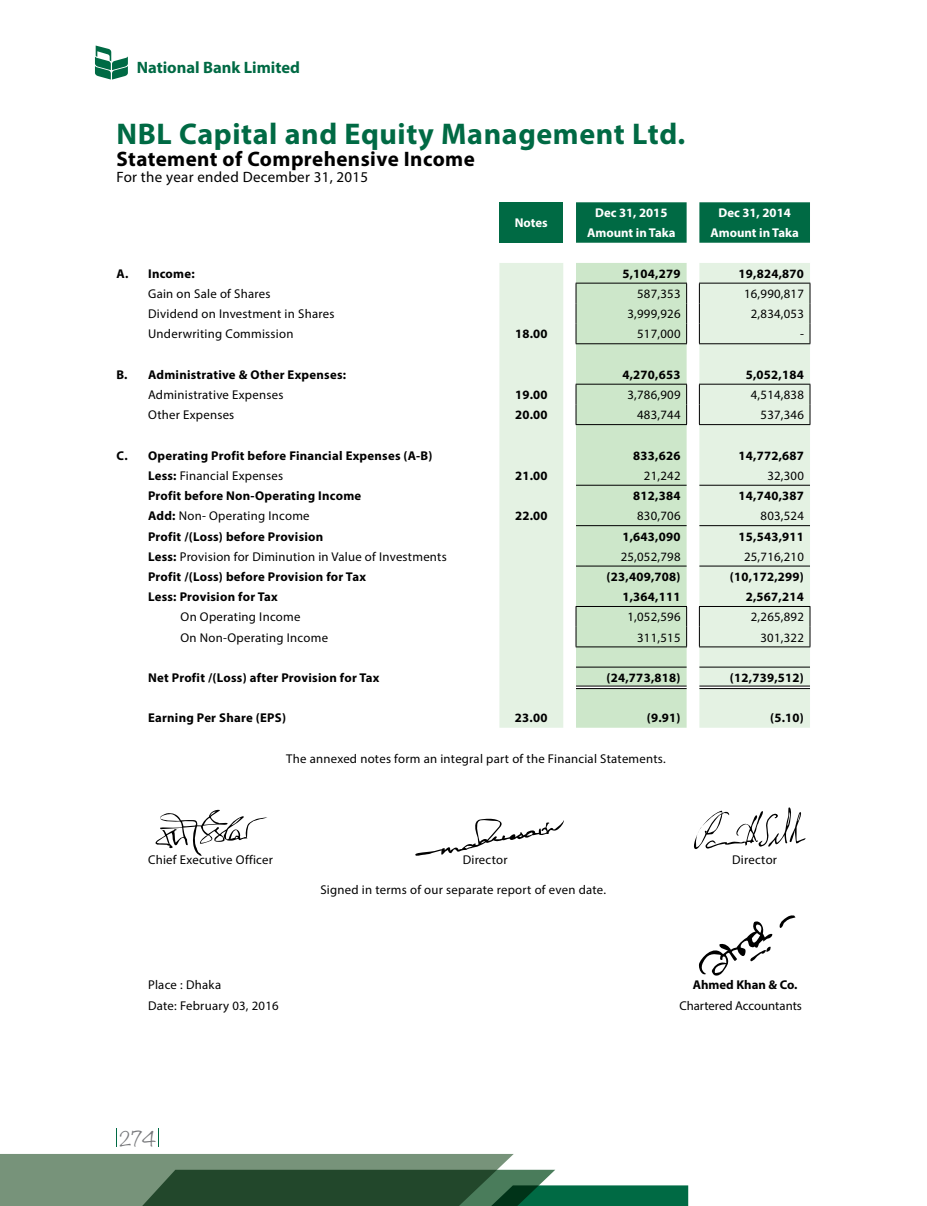
<style>
.page{position:relative;width:927px;height:1206px;background:#fff}
.page>*{position:absolute;margin:0;border:0;box-sizing:border-box;transform-origin:0 0}
.t1{font:700 30px "Myriad Pro";letter-spacing:.02em;color:#006a44}
.t2{font:700 21px "Myriad Pro";letter-spacing:.02em;color:#000}
.t3{font:300 18px "Noteworthy";color:#77787b}
.t4{font:700 16.5px "Myriad Pro";color:#006a44}
.t5{font:15px "Myriad Pro";letter-spacing:.02em;color:#000}
.t6{font:12.75px "Myriad Pro";letter-spacing:.02em;color:#000}
.t7{font:700 12.75px "Myriad Pro";letter-spacing:.02em;color:#000}
.t8{font:700 12.75px "Myriad Pro";color:#fff}
.t9{font:12.75px "Myriad Pro";color:#000}
.t10{font:700 12.75px "Myriad Pro";color:#000}
.s1{font-weight:700}
</style>
<div class="page">
<svg style="left:95px;top:45px;width:33px;height:35px"></svg>
<svg style="left:0;top:1154px;width:688px;height:51px;background:#60836c"></svg>
<svg style="left:158px;top:1128px;width:1px;height:18px"></svg>
<div style="left:499px;top:202px;width:64px;height:41px;background:#006a44"></div>
<svg style="left:576px;top:202px;width:234px;height:41px;background:#117450"></svg>
<svg style="left:499px;top:263px;width:311px;height:464px;background:#e6f2e5"></svg>
<div style="left:576px;top:263px;width:110px;height:464px;background:#cde7ca"></div>
<hr style="left:576px;top:685px;width:110px;height:3px;background:#fff">
<hr style="left:699px;top:685px;width:111px;height:3px;background:#fff">
<hr style="left:575px;top:283px;width:112px;height:1px;background:#000">
<svg style="left:575px;top:283px;width:1px;height:60px"></svg>
<svg style="left:686px;top:283px;width:1px;height:60px"></svg>
<hr style="left:575px;top:343px;width:112px;height:1px;background:#000">
<hr style="left:575px;top:383px;width:112px;height:1px;background:#000">
<svg style="left:575px;top:384px;width:1px;height:40px"></svg>
<svg style="left:686px;top:384px;width:1px;height:40px"></svg>
<hr style="left:575px;top:424px;width:112px;height:1px;background:#000">
<hr style="left:699px;top:383px;width:111px;height:1px;background:#000">
<svg style="left:699px;top:384px;width:1px;height:40px"></svg>
<svg style="left:809px;top:384px;width:1px;height:40px"></svg>
<hr style="left:699px;top:424px;width:111px;height:1px;background:#000">
<hr style="left:576px;top:484px;width:110px;height:1px;background:#000">
<hr style="left:699px;top:484px;width:111px;height:1px;background:#000">
<hr style="left:576px;top:525px;width:110px;height:1px;background:#000">
<hr style="left:699px;top:525px;width:111px;height:1px;background:#000">
<hr style="left:576px;top:565px;width:110px;height:1px;background:#000">
<hr style="left:699px;top:565px;width:111px;height:1px;background:#000">
<hr style="left:575px;top:606px;width:112px;height:1px;background:#000">
<svg style="left:575px;top:606px;width:1px;height:40px"></svg>
<svg style="left:686px;top:607px;width:1px;height:39px"></svg>
<hr style="left:575px;top:646px;width:112px;height:1px;background:#000">
<hr style="left:699px;top:606px;width:111px;height:1px;background:#000">
<svg style="left:699px;top:607px;width:1px;height:39px"></svg>
<svg style="left:809px;top:607px;width:1px;height:39px"></svg>
<hr style="left:699px;top:646px;width:111px;height:1px;background:#000">
<hr style="left:576px;top:666px;width:110px;height:1px;background:#000">
<hr style="left:699px;top:666px;width:111px;height:1px;background:#000">
<hr style="left:576px;top:685px;width:110px;height:1px;background:#000">
<hr style="left:576px;top:688px;width:110px;height:1px;background:#000">
<hr style="left:699px;top:685px;width:111px;height:1px;background:#000">
<hr style="left:699px;top:688px;width:111px;height:1px;background:#000">
<hr style="left:699px;top:283px;width:111px;height:1px;background:#000">
<svg style="left:699px;top:283px;width:1px;height:60px"></svg>
<svg style="left:809px;top:283px;width:1px;height:60px"></svg>
<hr style="left:699px;top:343px;width:111px;height:1px;background:#000">
<svg style="left:694px;top:807px;width:111px;height:42px"></svg>
<svg style="left:698px;top:921px;width:75px;height:55px"></svg>
<svg style="left:779px;top:915px;width:17px;height:13px"></svg>
<svg style="left:155px;top:809px;width:112px;height:46px"></svg>
<svg style="left:415px;top:818px;width:149px;height:38px"></svg>
<p class="t4" style="left:137px;top:57px;width:165px">National Bank Limited</p>
<h1 class="t1" style="left:117px;top:115px;width:570px">NBL Capital and Equity Management Ltd.</h1>
<h2 class="t2" style="left:117px;top:145px;width:360px">Statement of Comprehensive Income</h2>
<p class="t5" style="left:117px;top:168px;width:253px">For the year ended December 31, 2015</p>
<p class="t8" style="left:515px;top:215px;width:34px">Notes</p>
<p class="t8" style="left:595px;top:204px;width:74px">Dec 31, 2015</p>
<p class="t8" style="left:718px;top:204px;width:74px">Dec 31, 2014</p>
<p class="t8" style="left:587px;top:225px;width:90px">Amount in Taka</p>
<p class="t8" style="left:710px;top:225px;width:90px">Amount in Taka</p>
<p class="t7" style="left:116px;top:265px;width:80px">A. Income:</p>
<p class="t7" style="left:622px;top:265px;width:60px">5,104,279</p>
<p class="t7" style="left:738px;top:265px;width:67px">19,824,870</p>
<p class="t6" style="left:148px;top:286px;width:124px">Gain on Sale of Shares</p>
<p class="t6" style="left:637px;top:286px;width:45px">587,353</p>
<p class="t6" style="left:744px;top:286px;width:61px">16,990,817</p>
<p class="t6" style="left:148px;top:306px;width:188px">Dividend on Investment in Shares</p>
<p class="t6" style="left:627px;top:306px;width:55px">3,999,926</p>
<p class="t6" style="left:750px;top:306px;width:55px">2,834,053</p>
<p class="t6" style="left:148px;top:326px;width:147px">Underwriting Commission</p>
<p class="t7" style="left:515px;top:326px;width:34px">18.00</p>
<p class="t6" style="left:637px;top:326px;width:45px">517,000</p>
<p class="t6" style="left:800px;top:326px;width:5px">-</p>
<p class="t7" style="left:116px;top:366px;width:231px">B. Administrative &amp; Other Expenses:</p>
<p class="t7" style="left:622px;top:366px;width:60px">4,270,653</p>
<p class="t7" style="left:745px;top:366px;width:60px">5,052,184</p>
<p class="t6" style="left:148px;top:387px;width:137px">Administrative Expenses</p>
<p class="t7" style="left:515px;top:386px;width:34px">19.00</p>
<p class="t6" style="left:627px;top:387px;width:55px">3,786,909</p>
<p class="t6" style="left:750px;top:387px;width:55px">4,514,838</p>
<p class="t6" style="left:148px;top:407px;width:88px">Other Expenses</p>
<p class="t7" style="left:515px;top:406px;width:34px">20.00</p>
<p class="t6" style="left:637px;top:407px;width:45px">483,744</p>
<p class="t6" style="left:760px;top:407px;width:45px">537,346</p>
<p class="t7" style="left:116px;top:447px;width:317px">C. Operating Profit before Financial Expenses (A-B)</p>
<p class="t7" style="left:633px;top:447px;width:49px">833,626</p>
<p class="t7" style="left:738px;top:447px;width:67px">14,772,687</p>
<p class="t6" style="left:148px;top:467px;width:137px"><span class="s1">Less:</span> Financial Expenses</p>
<p class="t7" style="left:515px;top:467px;width:34px">21.00</p>
<p class="t6" style="left:644px;top:467px;width:38px">21,242</p>
<p class="t6" style="left:767px;top:467px;width:38px">32,300</p>
<p class="t7" style="left:148px;top:487px;width:215px">Profit before Non-Operating Income</p>
<p class="t7" style="left:633px;top:487px;width:49px">812,384</p>
<p class="t7" style="left:738px;top:487px;width:67px">14,740,387</p>
<p class="t6" style="left:148px;top:508px;width:163px"><span class="s1">Add:</span> Non- Operating Income</p>
<p class="t7" style="left:515px;top:507px;width:34px">22.00</p>
<p class="t6" style="left:637px;top:508px;width:45px">830,706</p>
<p class="t6" style="left:760px;top:508px;width:45px">803,524</p>
<p class="t7" style="left:148px;top:528px;width:177px">Profit /(Loss) before Provision</p>
<p class="t7" style="left:622px;top:528px;width:60px">1,643,090</p>
<p class="t7" style="left:738px;top:528px;width:67px">15,543,911</p>
<p class="t6" style="left:148px;top:548px;width:300px"><span class="s1">Less:</span> Provision for Diminution in Value of Investments</p>
<p class="t6" style="left:620px;top:548px;width:61px">25,052,798</p>
<p class="t6" style="left:744px;top:548px;width:61px">25,716,210</p>
<p class="t7" style="left:148px;top:568px;width:219px">Profit /(Loss) before Provision for Tax</p>
<p class="t7" style="left:606px;top:568px;width:76px">(23,409,708)</p>
<p class="t7" style="left:729px;top:568px;width:76px">(10,172,299)</p>
<p class="t7" style="left:148px;top:588px;width:131px">Less: Provision for Tax</p>
<p class="t7" style="left:622px;top:588px;width:60px">1,364,111</p>
<p class="t7" style="left:745px;top:588px;width:60px">2,567,214</p>
<p class="t6" style="left:181px;top:609px;width:121px">On Operating Income</p>
<p class="t6" style="left:627px;top:609px;width:55px">1,052,596</p>
<p class="t6" style="left:750px;top:609px;width:55px">2,265,892</p>
<p class="t6" style="left:181px;top:629px;width:149px">On Non-Operating Income</p>
<p class="t6" style="left:637px;top:629px;width:45px">311,515</p>
<p class="t6" style="left:760px;top:629px;width:45px">301,322</p>
<p class="t7" style="left:148px;top:669px;width:233px">Net Profit /(Loss) after Provision for Tax</p>
<p class="t7" style="left:606px;top:669px;width:76px">(24,773,818)</p>
<p class="t7" style="left:729px;top:669px;width:76px">(12,739,512)</p>
<p class="t7" style="left:148px;top:709px;width:139px">Earning Per Share (EPS)</p>
<p class="t7" style="left:515px;top:709px;width:34px">23.00</p>
<p class="t7" style="left:646px;top:709px;width:35px">(9.91)</p>
<p class="t7" style="left:770px;top:709px;width:35px">(5.10)</p>
<p class="t6" style="left:286px;top:750px;width:381px">The annexed notes form an integral part of the Financial Statements.</p>
<p class="t6" style="left:148px;top:851px;width:126px">Chief Executive Officer</p>
<p class="t6" style="left:462px;top:851px;width:46px">Director</p>
<p class="t6" style="left:732px;top:851px;width:46px">Director</p>
<p class="t6" style="left:320px;top:881px;width:287px">Signed in terms of our separate report of even date.</p>
<p class="t6" style="left:148px;top:976px;width:75px">Place : Dhaka</p>
<p class="t10" style="left:692px;top:976px;width:106px">Ahmed Khan &amp; Co.</p>
<p class="t6" style="left:148px;top:997px;width:132px">Date: February 03, 2016</p>
<p class="t9" style="left:679px;top:997px;width:124px">Chartered Accountants</p>
<h3 class="t3" style="left:120px;top:1122px;width:38px">274</h3>
</div>
